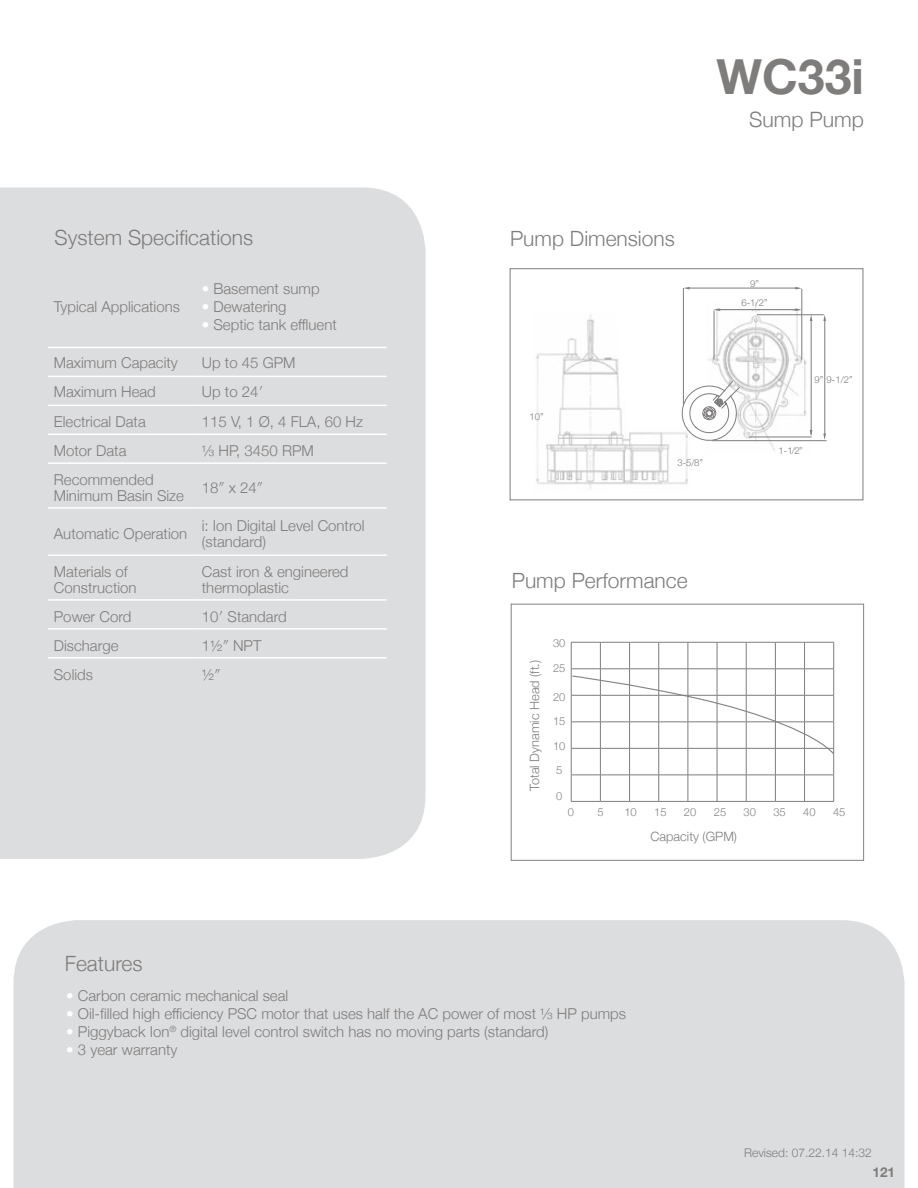
<style>
.page{position:relative;width:918px;height:1188px;background:#fff}
.page>*{position:absolute;margin:0;border:0;box-sizing:border-box;transform-origin:0 0}
.t1{font:700 48.3px "Helvetica Neue";color:#7f7c7c}
.t2{font:300 21.15px "Helvetica Neue";color:#7f7c7c}
.t3{font:300 21px "Helvetica Neue";color:#7f7c7c}
.t4{font:300 15px/16.5px "Helvetica Neue";color:#7f7c7c}
.t5{font:700 13.5px "Helvetica Neue";color:#7f7c7c}
.t6{font:300 12.9px "Helvetica Neue";color:#7f7c7c}
.t7{font:300 12px "Helvetica Neue";color:#7f7c7c}
.t8{font:300 11.1px/23.7px "Helvetica Neue";color:#808285}
.t9{font:300 9.6px "Helvetica Neue";color:#7f7c7c}
.s1{color:#fff}
</style>
<div class="page">
<div style="left:0;top:187px;width:426px;height:672px;background:#dcddde"></div>
<img style="left:708px;top:303px;width:104px;height:148px">
<div style="left:510px;top:268px;width:353px;height:232px;border:1px solid #7f7c7c"></div>
<div style="left:511px;top:604px;width:353px;height:257px;border:1px solid #808285"></div>
<img style="left:536px;top:312px;width:152px;height:177px">
<hr style="left:719px;top:309px;width:78px;height:1px;background:#7f7c7c">
<svg style="left:795px;top:308px;width:7px;height:3px"></svg>
<svg style="left:713px;top:308px;width:7px;height:3px"></svg>
<hr style="left:689px;top:288px;width:107px;height:1px;background:#7f7c7c">
<svg style="left:795px;top:287px;width:7px;height:2px"></svg>
<svg style="left:684px;top:287px;width:6px;height:2px"></svg>
<svg style="left:678px;top:381px;width:62px;height:63px"></svg>
<hr style="left:683px;top:288px;width:1px;height:116px;background:#7f7c7c">
<hr style="left:757px;top:314px;width:67px;height:1px;background:#7f7c7c">
<hr style="left:824px;top:321px;width:1px;height:114px;background:#7f7c7c">
<svg style="left:823px;top:315px;width:3px;height:6px"></svg>
<hr style="left:811px;top:321px;width:1px;height:114px;background:#7f7c7c">
<svg style="left:810px;top:315px;width:2px;height:6px"></svg>
<hr style="left:712px;top:440px;width:115px;height:1px;background:#7f7c7c">
<hr style="left:749px;top:437px;width:63px;height:1px;background:#7f7c7c">
<hr style="left:802px;top:289px;width:1px;height:71px;background:#7f7c7c">
<hr style="left:714px;top:311px;width:1px;height:49px;background:#7f7c7c">
<svg style="left:571px;top:642px;width:264px;height:160px"></svg>
<hr style="left:48px;top:347px;width:148px;height:1px;background:#fff">
<hr style="left:196px;top:347px;width:191px;height:1px;background:#fff">
<hr style="left:48px;top:376px;width:148px;height:1px;background:#fff">
<hr style="left:196px;top:376px;width:191px;height:1px;background:#fff">
<hr style="left:48px;top:405px;width:148px;height:1px;background:#fff">
<hr style="left:196px;top:405px;width:191px;height:1px;background:#fff">
<hr style="left:48px;top:434px;width:148px;height:1px;background:#fff">
<hr style="left:196px;top:434px;width:191px;height:1px;background:#fff">
<hr style="left:48px;top:462px;width:148px;height:2px;background:#fff">
<hr style="left:196px;top:462px;width:191px;height:2px;background:#fff">
<hr style="left:48px;top:507px;width:148px;height:2px;background:#fff">
<hr style="left:196px;top:507px;width:191px;height:2px;background:#fff">
<hr style="left:48px;top:554px;width:148px;height:2px;background:#fff">
<hr style="left:196px;top:554px;width:191px;height:2px;background:#fff">
<hr style="left:48px;top:599px;width:148px;height:2px;background:#fff">
<hr style="left:196px;top:599px;width:191px;height:2px;background:#fff">
<hr style="left:48px;top:628px;width:148px;height:2px;background:#fff">
<hr style="left:196px;top:628px;width:191px;height:2px;background:#fff">
<hr style="left:48px;top:657px;width:148px;height:2px;background:#fff">
<hr style="left:196px;top:657px;width:191px;height:2px;background:#fff">
<div style="left:14px;top:920px;width:891px;height:268px;background:#dcddde"></div>
<h1 class="t1" style="left:716px;top:39px;width:149px">WC33i</h1>
<h2 class="t2" style="left:749px;top:102px;width:116px">Sump Pump</h2>
<h3 class="t3" style="left:55px;top:221px;width:200px">System Specifications</h3>
<h3 class="t3" style="left:510px;top:221px;width:166px">Pump Dimensions</h3>
<p class="t4" style="left:54px;top:298px;width:128px">Typical Applications</p>
<p class="t4" style="left:202px;top:280px;width:119px"><span class="s1">•</span> Basement sump</p>
<p class="t4" style="left:202px;top:298px;width:86px"><span class="s1">•</span> Dewatering</p>
<p class="t4" style="left:202px;top:316px;width:137px"><span class="s1">•</span> Septic tank effluent</p>
<p class="t9" style="left:750px;top:276px;width:10px">9”</p>
<p class="t9" style="left:741px;top:295px;width:28px">6-1/2”</p>
<p class="t4" style="left:54px;top:354px;width:125px">Maximum Capacity</p>
<p class="t4" style="left:202px;top:354px;width:95px">Up to 45 GPM</p>
<p class="t4" style="left:54px;top:382px;width:104px">Maximum Head</p>
<p class="t4" style="left:202px;top:382px;width:63px">Up to 24′</p>
<p class="t4" style="left:54px;top:413px;width:93px">Electrical Data</p>
<p class="t4" style="left:202px;top:413px;width:163px">115 V, 1 Ø, 4 FLA, 60 Hz</p>
<p class="t4" style="left:54px;top:442px;width:74px">Motor Data</p>
<p class="t4" style="left:202px;top:442px;width:114px">⅓ HP, 3450 RPM</p>
<p class="t4" style="left:54px;top:470px;width:132px">Recommended<br>Minimum Basin Size</p>
<p class="t4" style="left:202px;top:478px;width:63px">18″ x 24″</p>
<p class="t4" style="left:54px;top:524px;width:135px">Automatic Operation</p>
<p class="t4" style="left:202px;top:516px;width:164px">i: Ion Digital Level Control (standard)</p>
<p class="t4" style="left:54px;top:562px;width:84px">Materials of<br>Construction</p>
<p class="t4" style="left:202px;top:562px;width:148px">Cast iron &amp; engineered thermoplastic</p>
<p class="t4" style="left:54px;top:607px;width:79px">Power Cord</p>
<p class="t4" style="left:202px;top:607px;width:86px">10′ Standard</p>
<p class="t4" style="left:54px;top:636px;width:66px">Discharge</p>
<p class="t4" style="left:202px;top:636px;width:61px">1½″ NPT</p>
<p class="t4" style="left:54px;top:665px;width:41px">Solids</p>
<p class="t4" style="left:202px;top:665px;width:20px">½″</p>
<p class="t9" style="left:530px;top:409px;width:16px">10”</p>
<p class="t9" style="left:677px;top:455px;width:27px">3-5/8”</p>
<h3 class="t3" style="left:512px;top:563px;width:177px">Pump Performance</h3>
<p class="t6" style="left:524px;top:791px;width:133px;rotate:-90deg">Total Dynamic Head (ft.)</p>
<p class="t8" style="left:553px;top:631px;width:14px">30</p>
<p class="t8" style="left:553px;top:656px;width:14px">25</p>
<p class="t8" style="left:553px;top:685px;width:14px">20<br>15</p>
<p class="t8" style="left:553px;top:733px;width:14px">10<br>5</p>
<p class="t8" style="left:556px;top:784px;width:8px">0</p>
<p class="t9" style="left:814px;top:372px;width:40px">9” 9-1/2”</p>
<p class="t9" style="left:779px;top:443px;width:26px">1-1/2”</p>
<p class="t8" style="left:568px;top:800px;width:8px">0</p>
<p class="t8" style="left:598px;top:800px;width:8px">5</p>
<p class="t8" style="left:624px;top:800px;width:14px">10</p>
<p class="t8" style="left:654px;top:800px;width:14px">15</p>
<p class="t8" style="left:684px;top:800px;width:14px">20</p>
<p class="t8" style="left:714px;top:800px;width:14px">25</p>
<p class="t8" style="left:744px;top:800px;width:14px">30</p>
<p class="t8" style="left:773px;top:800px;width:14px">35</p>
<p class="t8" style="left:803px;top:800px;width:14px">40</p>
<p class="t8" style="left:833px;top:800px;width:14px">45</p>
<p class="t6" style="left:651px;top:826px;width:88px">Capacity (GPM)</p>
<h3 class="t3" style="left:65px;top:947px;width:79px">Features</h3>
<p class="t4" style="left:66px;top:987px;width:224px"><span class="s1">•</span> Carbon ceramic mechanical seal</p>
<p class="t4" style="left:66px;top:1005px;width:561px"><span class="s1">•</span> Oil-filled high efficiency PSC motor that uses half the AC power of most ⅓ HP pumps</p>
<p class="t4" style="left:66px;top:1023px;width:484px"><span class="s1">•</span> Piggyback Ion<sup>®</sup> digital level control switch has no moving parts (standard)</p>
<p class="t4" style="left:66px;top:1041px;width:113px"><span class="s1">•</span> 3 year warranty</p>
<p class="t7" style="left:744px;top:1144px;width:129px">Revised: 07.22.14 14:32</p>
<p class="t5" style="left:873px;top:1162px;width:24px">121</p>
</div>
